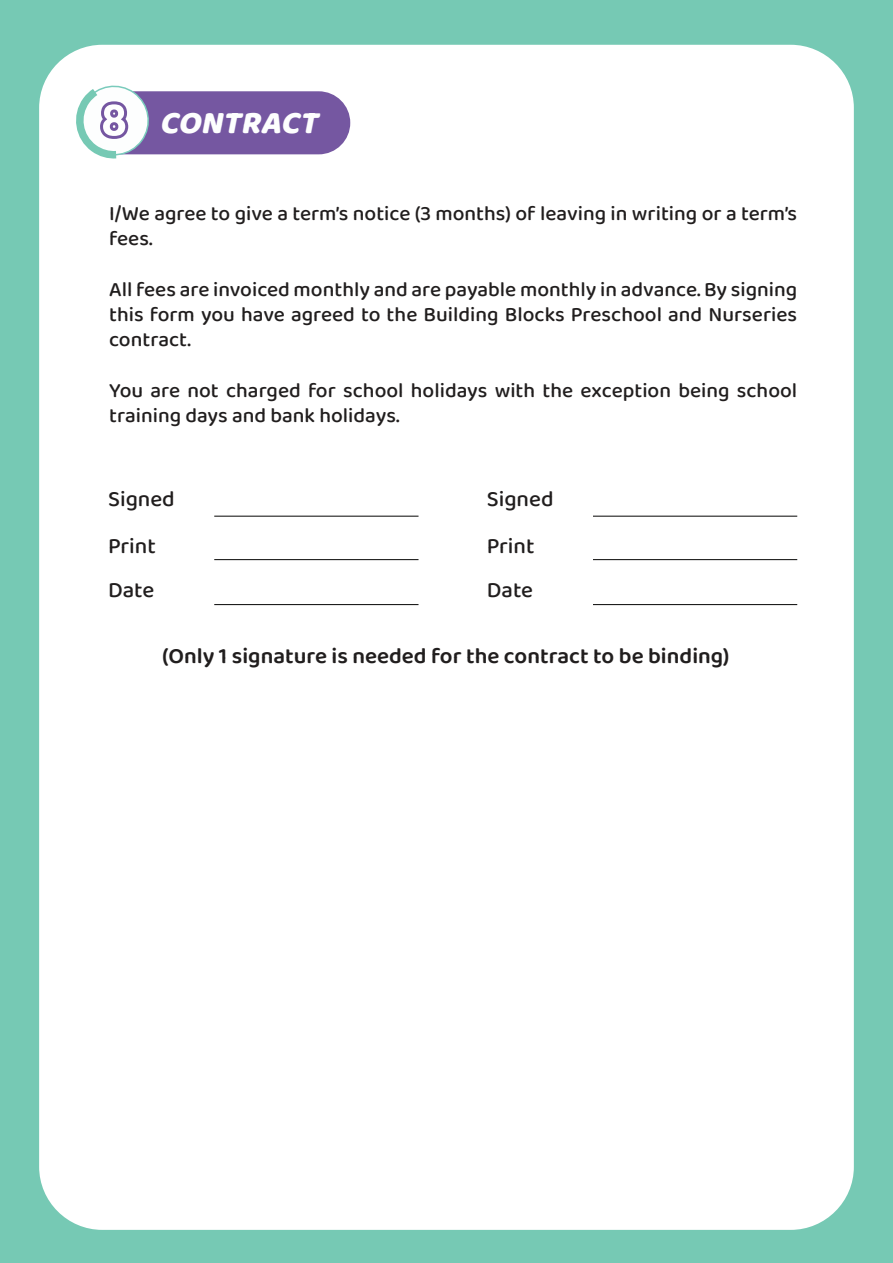
<style>
.page{position:relative;width:893px;height:1263px;background:#76c9b4}
.page>*{position:absolute;margin:0;border:0;box-sizing:border-box;transform-origin:0 0}
.t1{font:italic 800 32.4px "Baloo Paaji 2";color:#fdfefe}
.t2{font:600 22.5px "Baloo Paaji 2";color:#211e1e}
.t3{font:500 22.5px/46.7px "Baloo Paaji 2";color:#211e1e}
.t4{font:500 21px/25.2px "Baloo Paaji 2";color:#211e1e}
.s1{font-family:"Rubik";font-weight:900;font-style:normal;font-size:48px;color:#fff}
</style>
<div class="page">
<div style="left:39px;top:45px;width:815px;height:1185px;background:#fff;border-radius:63px"></div>
<svg style="left:76px;top:85px;width:274px;height:74px"></svg>
<hr style="left:214px;top:516px;width:204px;height:1px;background:#050504">
<hr style="left:214px;top:559px;width:204px;height:1px;background:#050504">
<hr style="left:214px;top:604px;width:204px;height:1px;background:#050504">
<hr style="left:593px;top:516px;width:204px;height:1px;background:#050504">
<hr style="left:593px;top:559px;width:204px;height:1px;background:#050504">
<hr style="left:593px;top:604px;width:204px;height:1px;background:#050504">
<h1 class="t1" style="left:100px;top:103px;width:230px"><span class="s1">8</span> CONTRACT</h1>
<p class="t4" style="left:109px;top:200px;width:689px">I/We agree to give a term’s notice (3 months) of leaving in writing or a term’s fees.</p>
<p class="t4" style="left:109px;top:276px;width:690px;text-align:justify">All fees are invoiced monthly and are payable monthly in advance. By signing this form you have agreed to the Building Blocks Preschool and Nurseries contract.</p>
<p class="t4" style="left:109px;top:377px;width:690px">You are not charged for school holidays with the exception being school training days and bank holidays.</p>
<p class="t3" style="left:108px;top:475px;width:68px">Signed<br>Print</p>
<p class="t3" style="left:108px;top:565px;width:48px">Date</p>
<p class="t3" style="left:487px;top:475px;width:68px">Signed<br>Print</p>
<p class="t3" style="left:487px;top:565px;width:48px">Date</p>
<p class="t2" style="left:162px;top:642px;width:569px">(Only 1 signature is needed for the contract to be binding)</p>
</div>
